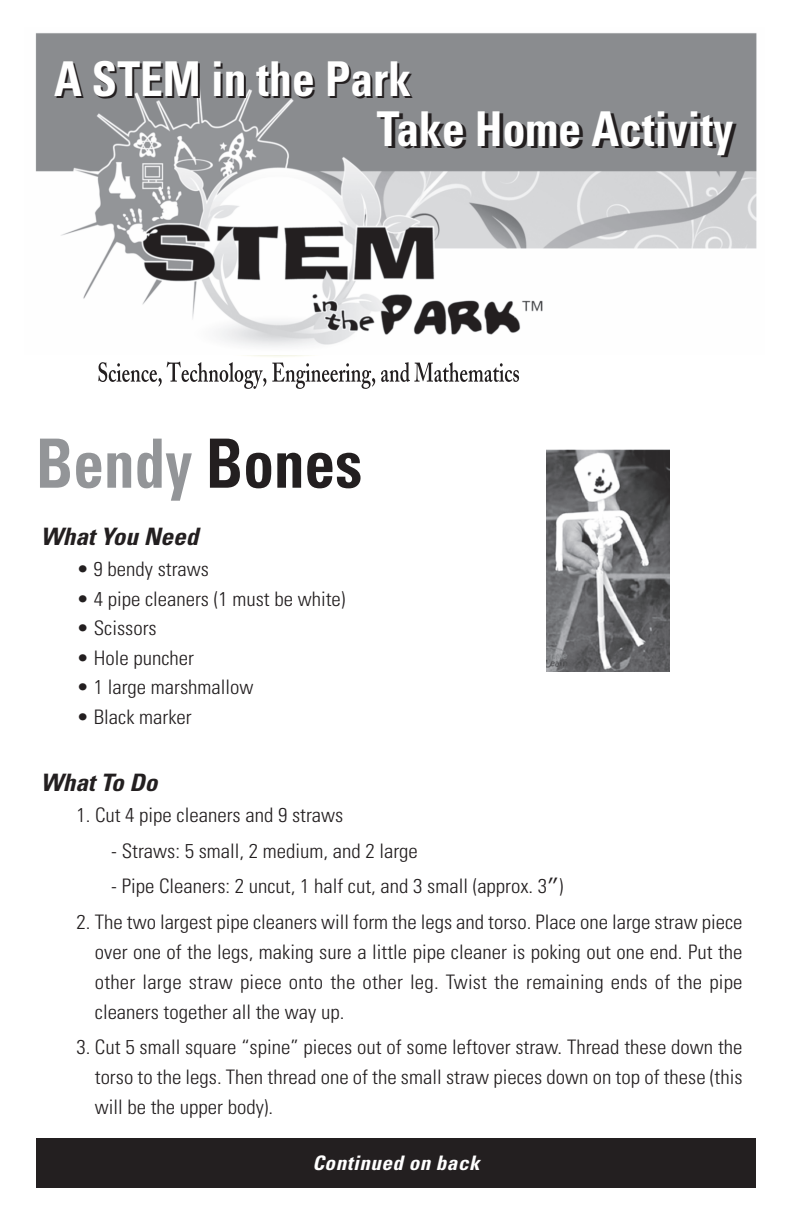
<style>
.page{position:relative;width:792px;height:1224px;background:#fff}
.page>*{position:absolute;margin:0;border:0;box-sizing:border-box;transform-origin:0 0}
.t1{font:700 condensed 68px "Univers LT Std";color:#939598;scale:.9 1}
.t2{font:700 condensed 48px/50px "Univers LT Std";color:#fff;scale:.95 1}
.t3{font:italic 700 condensed 24px "Univers LT Std";color:#231f20;scale:1.05 1}
.t4{font:300 condensed 20px/30px "Univers LT Std";color:#231f20;text-align:justify;scale:1.05 1}
.t5{font:italic 700 condensed 20px "Univers LT Std";letter-spacing:.025em;color:#fff;scale:1.05 1}
.s1{color:#231f20}
.s2{font-family:"Lucida Grande";font-weight:400;font-stretch:normal}
</style>
<div class="page">
<img style="left:35px;top:33px;width:722px;height:314px">
<img style="left:546px;top:450px;width:124px;height:221px">
<div style="left:36px;top:1139px;width:720px;height:49px;background:#231f20"></div>
<svg style="left:98px;top:356px;width:277px;height:33px"></svg>
<svg style="left:381px;top:362px;width:138px;height:20px"></svg>
<h2 class="t2" style="left:377px;top:58px;width:377px;text-indent:-323px">A STEM in the Park<br>Take Home Activity</h2>
<h1 class="t1" style="left:36px;top:439px;width:364px">Bendy <span class="s1">Bones</span></h1>
<p class="t3" style="left:40px;top:528px;width:152px">What You Need</p>
<p class="t4" style="left:76px;top:556px;width:128px">• 9 bendy straws</p>
<p class="t4" style="left:76px;top:585px;width:258px">• 4 pipe cleaners (1 must be white)</p>
<p class="t4" style="left:76px;top:615px;width:78px">• Scissors</p>
<p class="t4" style="left:76px;top:644px;width:114px">• Hole puncher</p>
<p class="t4" style="left:76px;top:674px;width:170px">• 1 large marshmallow</p>
<p class="t4" style="left:76px;top:703px;width:111px">• Black marker</p>
<p class="t3" style="left:40px;top:774px;width:113px">What To Do</p>
<p class="t4" style="left:76px;top:802px;width:256px">1. Cut 4 pipe cleaners and 9 straws</p>
<p class="t4" style="left:111px;top:838px;width:294px">- Straws: 5 small, 2 medium, and 2 large</p>
<p class="t4" style="left:111px;top:873px;width:432px">- Pipe Cleaners: 2 uncut, 1 half cut, and 3 small (approx. 3<span class="s2">″</span>)</p>
<p class="t4" style="left:95px;top:909px;width:618px;text-indent:-18px">2. The two largest pipe cleaners will form the legs and torso. Place one large straw piece over one of the legs, making sure a little pipe cleaner is poking out one end. Put the other large straw piece onto the other leg. Twist the remaining ends of the pipe cleaners together all the way up.</p>
<p class="t4" style="left:95px;top:1034px;width:618px;text-indent:-18px">3. Cut 5 small square “spine” pieces out of some leftover straw. Thread these down the torso to the legs. Then thread one of the small straw pieces down on top of these (this will be the upper body).</p>
<p class="t5" style="left:312px;top:1156px;width:161px">Continued on back</p>
</div>
